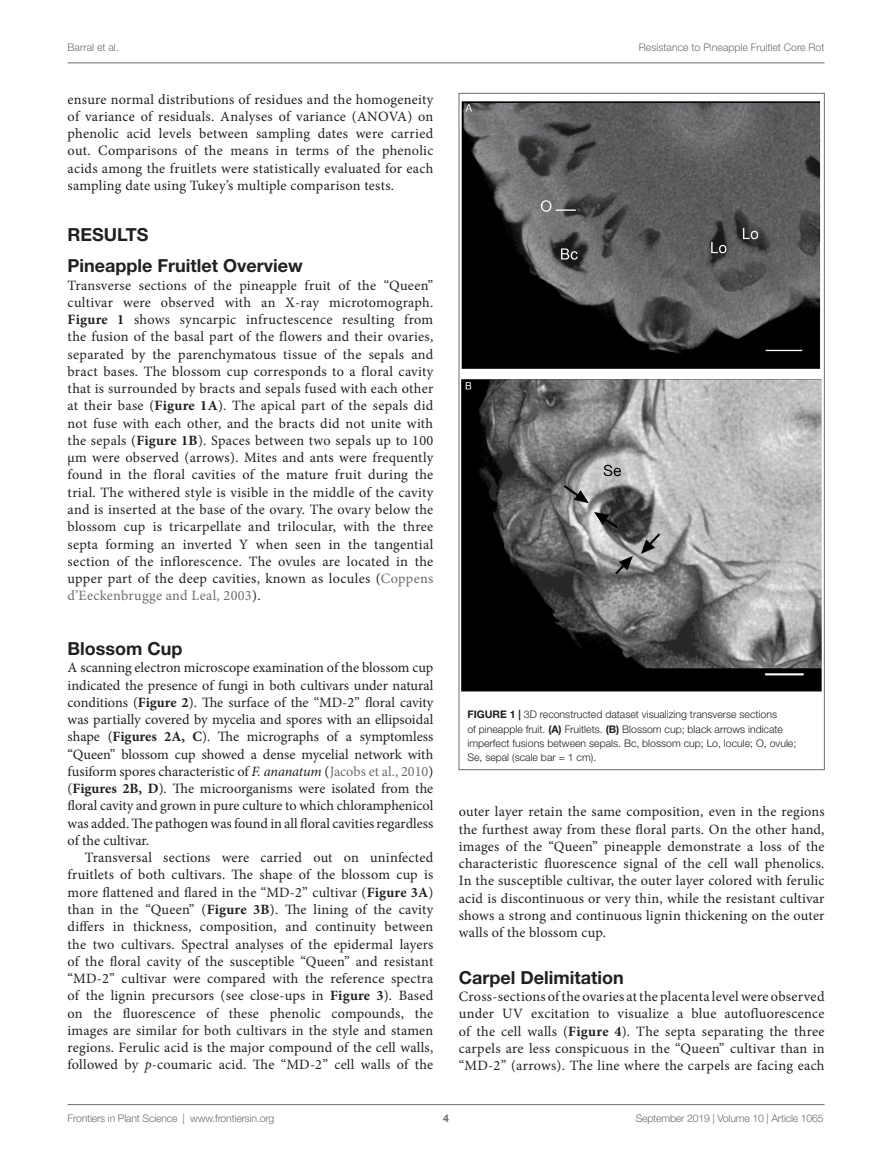
<style>
.page{position:relative;width:893px;height:1170px;background:#fff}
.page>*{position:absolute;margin:0;border:0;box-sizing:border-box;transform-origin:0 0}
._2{font:700 18px "Helvetica Neue LT Std";color:#231f20}
._1{font:700 18px "Helvetica Neue LT Std";color:#231f20}
.T1{font:14.25px/17.2px "Minion Pro";letter-spacing:.015em;color:#231f20;text-align:justify}
.T{font:14.25px/17.2px "Minion Pro";letter-spacing:.015em;color:#231f20;text-align:justify}
.FC{font:300 10.5px/14.2px "Helvetica Neue LT Std";color:#231f20}
.t1{font:300 10.5px "Helvetica Neue LT Std";letter-spacing:-.015em;color:#6c6d70}
.t2{font:700 10.5px "Helvetica Neue LT Std";color:#6c6d70}
.s1{font-weight:700}
.s2{color:#6c6d70}
.s3{font-style:italic}
</style>
<div class="page">
<hr style="left:68px;top:63px;width:756px;height:1px;background:#6c6d70">
<hr style="left:68px;top:1104px;width:756px;height:1px;background:#6c6d70">
<img style="left:462px;top:102px;width:360px;height:589px">
<p class="t1" style="left:68px;top:41px;width:53px">Barral et al.</p>
<p class="t1" style="left:639px;top:41px;width:187px">Resistance to Pineapple Fruitlet Core Rot</p>
<p class="T1" style="left:68px;top:90px;width:367px">ensure normal distributions of residues and the homogeneity of variance of residuals. Analyses of variance (ANOVA) on phenolic acid levels between sampling dates were carried out. Comparisons of the means in terms of the phenolic acids among the fruitlets were statistically evaluated for each sampling date using Tukey’s multiple comparison tests.</p>
<p class="_1" style="left:68px;top:223px;width:83px">RESULTS</p>
<p class="_2" style="left:68px;top:255px;width:237px">Pineapple Fruitlet Overview</p>
<p class="T1" style="left:68px;top:276px;width:367px">Transverse sections of the pineapple fruit of the “Queen” cultivar were observed with an X-ray microtomograph.<br><span class="s1">Figure 1</span> shows syncarpic infructescence resulting from the fusion of the basal part of the flowers and their ovaries, separated by the parenchymatous tissue of the sepals and bract bases. The blossom cup corresponds to a floral cavity that is surrounded by bracts and sepals fused with each other at their base (<span class="s1">Figure 1A</span>). The apical part of the sepals did not fuse with each other, and the bracts did not unite with the sepals (<span class="s1">Figure 1B</span>). Spaces between two sepals up to 100 µm were observed (arrows). Mites and ants were frequently found in the floral cavities of the mature fruit during the trial. The withered style is visible in the middle of the cavity and is inserted at the base of the ovary. The ovary below the blossom cup is tricarpellate and trilocular, with the three septa forming an inverted Y when seen in the tangential section of the inflorescence. The ovules are located in the upper part of the deep cavities, known as locules (<span class="s2">Coppens d’Eeckenbrugge and Leal, 2003</span>).</p>
<p class="_2" style="left:68px;top:637px;width:116px">Blossom Cup</p>
<p class="T1" style="left:68px;top:659px;width:367px">A scanning electron microscope examination of the blossom cup indicated the presence of fungi in both cultivars under natural conditions (<span class="s1">Figure 2</span>). The surface of the “MD-2” floral cavity was partially covered by mycelia and spores with an ellipsoidal shape (<span class="s1">Figures 2A, C</span>). The micrographs of a symptomless “Queen” blossom cup showed a dense mycelial network with fusiform spores characteristic of <span class="s3">F. ananatum</span> (<span class="s2">Jacobs et al., 2010</span>) (<span class="s1">Figures 2B, D</span>). The microorganisms were isolated from the floral cavity and grown in pure culture to which chloramphenicol was added. The pathogen was found in all floral cavities regardless of the cultivar.</p>
<p class="T" style="left:68px;top:849px;width:367px;text-indent:17px">Transversal sections were carried out on uninfected fruitlets of both cultivars. The shape of the blossom cup is more flattened and flared in the “MD-2” cultivar (<span class="s1">Figure 3A</span>) than in the “Queen” (<span class="s1">Figure 3B</span>). The lining of the cavity differs in thickness, composition, and continuity between the two cultivars. Spectral analyses of the epidermal layers of the floral cavity of the susceptible “Queen” and resistant “MD-2” cultivar were compared with the reference spectra of the lignin precursors (see close-ups in <span class="s1">Figure 3</span>). Based on the fluorescence of these phenolic compounds, the images are similar for both cultivars in the style and stamen regions. Ferulic acid is the major compound of the cell walls, followed by <span class="s3">p</span>-coumaric acid. The “MD-2” cell walls of the</p>
<p class="FC" style="left:467px;top:707px;width:330px"><span class="s1">FIGURE 1 |</span> 3D reconstructed dataset visualizing transverse sections<br>of pineapple fruit. <span class="s1">(A)</span> Fruitlets. <span class="s1">(B)</span> Blossom cup; black arrows indicate imperfect fusions between sepals. Bc, blossom cup; Lo, locule; O, ovule; Se, sepal (scale bar = 1 cm).</p>
<p class="T" style="left:459px;top:803px;width:367px">outer layer retain the same composition, even in the regions the furthest away from these floral parts. On the other hand, images of the “Queen” pineapple demonstrate a loss of the characteristic fluorescence signal of the cell wall phenolics.<br>In the susceptible cultivar, the outer layer colored with ferulic acid is discontinuous or very thin, while the resistant cultivar shows a strong and continuous lignin thickening on the outer walls of the blossom cup.</p>
<p class="_2" style="left:459px;top:966px;width:166px">Carpel Delimitation</p>
<p class="T1" style="left:459px;top:987px;width:367px">Cross-sections of the ovaries at the placenta level were observed under UV excitation to visualize a blue autofluorescence of the cell walls (<span class="s1">Figure 4</span>). The septa separating the three carpels are less conspicuous in the “Queen” cultivar than in “MD-2” (arrows). The line where the carpels are facing each</p>
<p class="t1" style="left:68px;top:1111px;width:208px">Frontiers in Plant Science | www.frontiersin.org</p>
<p class="t2" style="left:443px;top:1111px;width:7px">4</p>
<p class="t1" style="left:636px;top:1111px;width:190px">September 2019 | Volume 10 | Article 1065</p>
</div>
